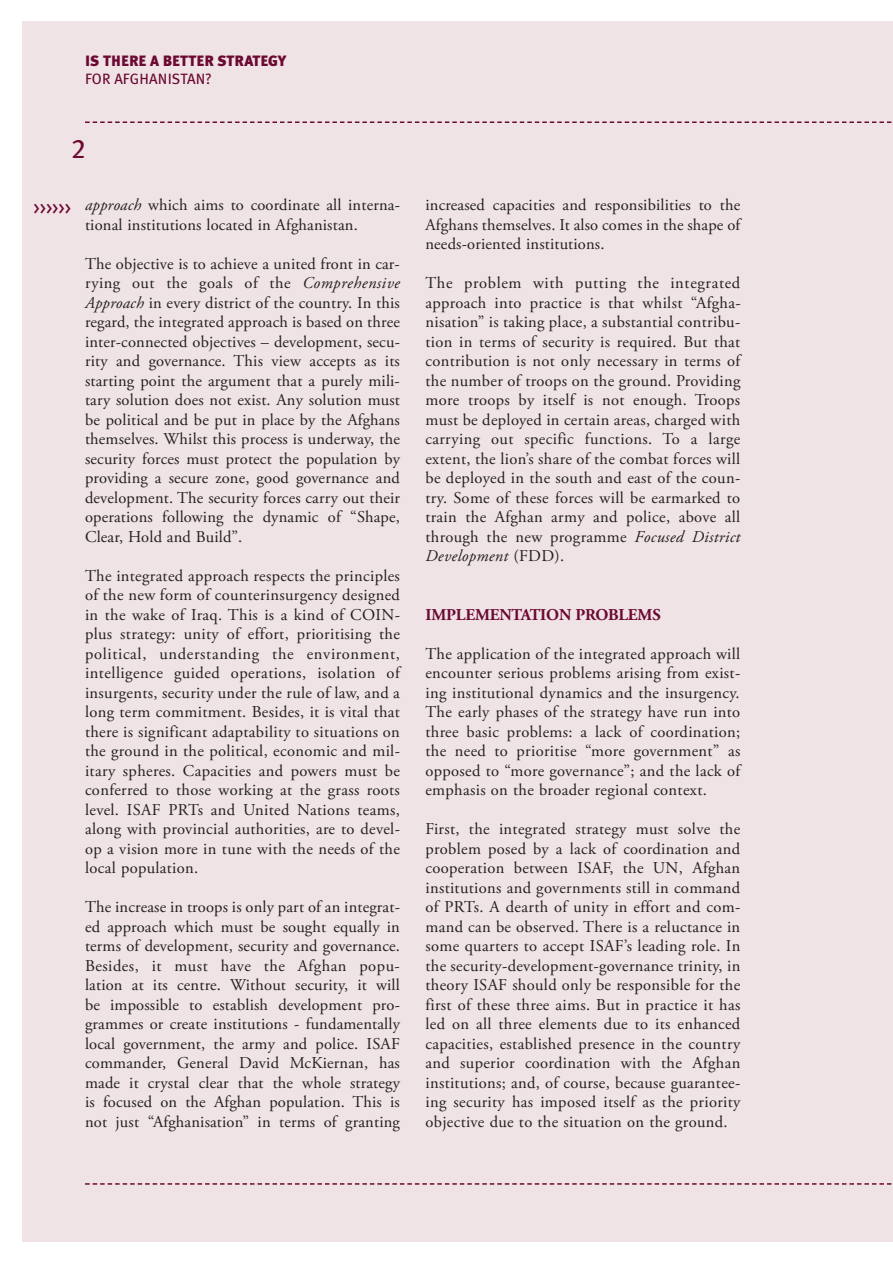
<style>
.page{position:relative;width:893px;height:1263px;background:#fff}
.page>*{position:absolute;margin:0;border:0;box-sizing:border-box;transform-origin:0 0}
.t1{font:27px "Meta Plus Book Caps";color:#6c0932}
.t2{font:18px "Meta Plus Book Caps";color:#6c0932}
.t3{font:16.5px/19.5px "Adobe Garamond Pro";letter-spacing:.01em;color:#231f20;text-align:justify}
.t4{font:700 16.5px "Adobe Garamond Pro";letter-spacing:-.01em;color:#6c0932}
.t5{font:900 15px "Meta Plus";color:#6c0932}
.t6{font:15px "Meta Plus";letter-spacing:.005em;color:#6c0932}
.s1{font-style:italic}
</style>
<div class="page">
<div style="left:22px;top:22px;width:871px;height:1220px;background:#efe3e5"></div>
<svg style="left:85px;top:121px;width:807px;height:2px"></svg>
<svg style="left:85px;top:1183px;width:807px;height:2px"></svg>
<p class="t5" style="left:85px;top:52px;width:203px">IS THERE A BETTER STRATEGY</p>
<p class="t6" style="left:85px;top:70px;width:128px">FOR AFGHANISTAN?</p>
<h1 class="t1" style="left:71px;top:133px;width:16px">2</h1>
<p class="t2" style="left:34px;top:197px;width:39px">&gt;&gt;&gt;&gt;&gt;&gt;</p>
<p class="t3" style="left:85px;top:196px;width:316px"><span class="s1">approach</span> which aims to coordinate all interna&shy;tional institutions located in Afghanistan.</p>
<p class="t3" style="left:85px;top:255px;width:316px">The objective is to achieve a united front in car&shy;rying out the goals of the <span class="s1">Comprehensive Approach</span> in every district of the country. In this regard, the integrated approach is based on three inter-connected objectives – development, secu&shy;rity and governance. This view accepts as its starting point the argument that a purely mili&shy;tary solution does not exist. Any solution must be political and be put in place by the Afghans themselves. Whilst this process is underway, the security forces must protect the population by providing a secure zone, good governance and development. The security forces carry out their operations following the dynamic of “Shape, Clear, Hold and Build”.</p>
<p class="t3" style="left:85px;top:567px;width:316px">The integrated approach respects the principles of the new form of counterinsurgency designed in the wake of Iraq. This is a kind of COIN&shy;plus strategy: unity of effort, prioritising the political, understanding the environment, intelligence guided operations, isolation of insurgents, security under the rule of law, and a long term commitment. Besides, it is vital that there is significant adaptability to situations on the ground in the political, economic and mil&shy;itary spheres. Capacities and powers must be conferred to those working at the grass roots level. ISAF PRTs and United Nations teams, along with provincial authorities, are to devel&shy;op a vision more in tune with the needs of the local population.</p>
<p class="t3" style="left:85px;top:899px;width:316px">The increase in troops is only part of an integrat&shy;ed approach which must be sought equally in terms of development, security and governance.<br>Besides, it must have the Afghan popu&shy;lation at its centre. Without security, it will be impossible to establish development pro&shy;grammes or create institutions - fundamentally local government, the army and police. ISAF commander, General David McKiernan, has made it crystal clear that the whole strategy is focused on the Afghan population. This is not just “Afghanisation” in terms of granting</p>
<p class="t3" style="left:425px;top:197px;width:316px">increased capacities and responsibilities to the Afghans themselves. It also comes in the shape of needs-oriented institutions.</p>
<p class="t3" style="left:425px;top:275px;width:317px">The problem with putting the integrated approach into practice is that whilst “Afgha&shy;nisation” is taking place, a substantial contribu&shy;tion in terms of security is required. But that contribution is not only necessary in terms of the number of troops on the ground. Providing more troops by itself is not enough. Troops must be deployed in certain areas, charged with carrying out specific functions. To a large extent, the lion’s share of the combat forces will be deployed in the south and east of the coun&shy;try. Some of these forces will be earmarked to train the Afghan army and police, above all through the new programme <span class="s1">Focused District Development</span> (FDD).</p>
<p class="t4" style="left:425px;top:608px;width:237px">IMPLEMENTATION PROBLEMS</p>
<p class="t3" style="left:425px;top:645px;width:316px">The application of the integrated approach will encounter serious problems arising from exist&shy;ing institutional dynamics and the insurgency.<br>The early phases of the strategy have run into three basic problems: a lack of coordination; the need to prioritise “more government” as opposed to “more governance”; and the lack of emphasis on the broader regional context.</p>
<p class="t3" style="left:425px;top:821px;width:316px">First, the integrated strategy must solve the problem posed by a lack of coordination and cooperation between ISAF, the UN, Afghan institutions and governments still in command of PRTs. A dearth of unity in effort and com&shy;mand can be observed. There is a reluctance in some quarters to accept ISAF’s leading role. In the security-development-governance trinity, in theory ISAF should only be responsible for the first of these three aims. But in practice it has led on all three elements due to its enhanced capacities, established presence in the country and superior coordination with the Afghan institutions; and, of course, because guarantee&shy;ing security has imposed itself as the priority objective due to the situation on the ground.</p>
</div>
